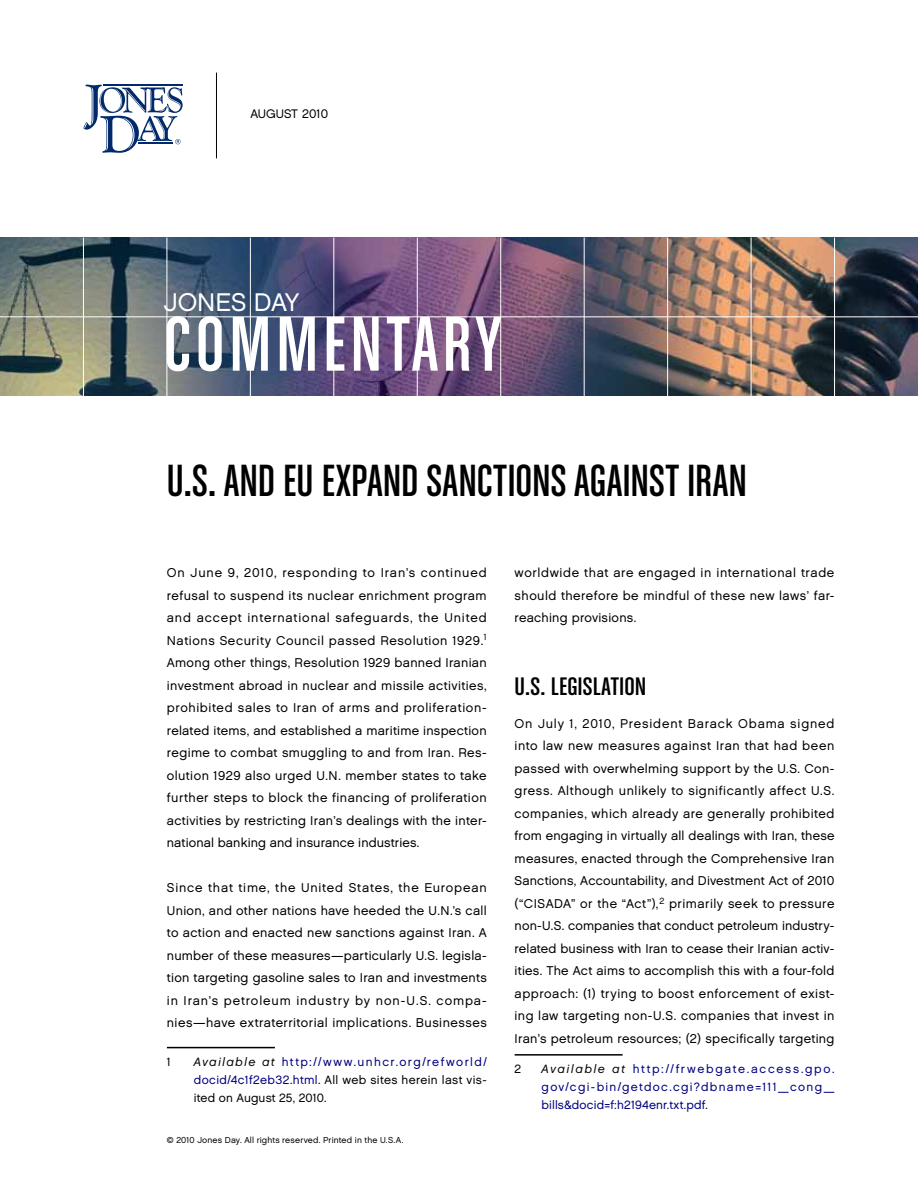
<style>
.page{position:relative;width:918px;height:1188px;background:#fff}
.page>*{position:absolute;margin:0;border:0;box-sizing:border-box;transform-origin:0 0}
.t1{font:82.5px "Chalet Comprime Cologne Sixty";letter-spacing:.055em;color:#fff}
.t2{font:48px "Chalet Comprime Cologne Sixty";letter-spacing:.01em;color:#000}
.t3{font:27px "Chalet Comprime Cologne Sixty";color:#000;scale:1.1 1}
.t4{font:25.5px "Chalet London Nineteen Sixty";letter-spacing:-.005em;color:#fff}
.t5{font:12.75px/22.5px "Chalet London Nineteen Sixty";letter-spacing:.025em;color:#000;text-align:justify}
.t6{font:12.3px "Chalet London Nineteen Sixty";color:#000}
.t7{font:12px/18px "Chalet London Nineteen Sixty";letter-spacing:.025em;color:#000080;text-align:justify}
.t8{font:12px "Chalet London Nineteen Sixty";color:#000}
.t9{font:8.7px "Chalet London Nineteen Sixty";letter-spacing:.02em;color:#000}
.s1{font-family:"Chalet Oblique London";color:#000}
.s2{color:#000}
</style>
<div class="page">
<img style="left:0;top:237px;width:918px;height:158px">
<hr style="left:167px;top:238px;width:1px;height:159px;background:#fff">
<hr style="left:83px;top:238px;width:1px;height:159px;background:#fff">
<hr style="left:250px;top:238px;width:1px;height:159px;background:#fff">
<hr style="left:334px;top:238px;width:1px;height:160px;background:#fff">
<hr style="left:417px;top:238px;width:1px;height:160px;background:#fff">
<hr style="left:500px;top:238px;width:1px;height:160px;background:#fff">
<hr style="left:584px;top:238px;width:1px;height:160px;background:#fff">
<hr style="left:667px;top:238px;width:1px;height:160px;background:#fff">
<hr style="left:751px;top:238px;width:1px;height:160px;background:#fff">
<hr style="left:834px;top:238px;width:1px;height:159px;background:#fff">
<hr style="left:0;top:317px;width:918px;height:1px;background:#fff">
<hr style="left:216px;top:73px;width:1px;height:85px;background:#000">
<svg style="left:83px;top:85px;width:100px;height:68px"></svg>
<hr style="left:167px;top:1047px;width:108px;height:1px;background:#000">
<hr style="left:515px;top:1054px;width:108px;height:2px;background:#000">
<p class="t6" style="left:250px;top:106px;width:79px">August 2010</p>
<h3 class="t4" style="left:164px;top:286px;width:137px">JONES DAY</h3>
<h1 class="t1" style="left:164px;top:299px;width:339px">COMMENTARY</h1>
<h2 class="t2" style="left:167px;top:454px;width:281px">U.S. AND EU EXPAN D SANCT</h2>
<h2 class="t2" style="left:507px;top:454px;width:195px">IONS AGAINST IRAN</h2>
<p class="t5" style="left:167px;top:561px;width:321px">On June 9, 2010, responding to Iran’s continued refusal to suspend its nuclear enrichment program and accept international safeguards, the United Nations Security Council passed Resolution 1929.<sup>1<br></sup>Among other things, Resolution 1929 banned Iranian investment abroad in nuclear and missile activities, prohibited sales to Iran of arms and proliferation&shy;related items, and established a maritime inspection regime to combat smuggling to and from Iran. Res&shy;olution 1929 also urged U.N. member states to take further steps to block the financing of proliferation activities by restricting Iran’s dealings with the inter&shy;national banking and insurance industries.</p>
<p class="t5" style="left:167px;top:876px;width:321px">Since that time, the United States, the European Union, and other nations have heeded the U.N.’s call to action and enacted new sanctions against Iran. A number of these measures—particularly U.S. legisla&shy;tion targeting gasoline sales to Iran and investments in Iran’s petroleum industry by non-U.S. compa&shy;nies—have extraterritorial implications. Businesses</p>
<p class="t8" style="left:167px;top:1054px;width:6px">1</p>
<p class="t7" style="left:194px;top:1052px;width:294px"><span class="s1">Available at</span> http://www.unhcr.org/refworld/ docid/4c1f2eb32.html<span class="s2">. All web sites herein last vis&shy;ited on August 25, 2010.</span></p>
<p class="t9" style="left:167px;top:1134px;width:238px">© 2010 Jones Day. All rights reserved. Printed in the U.S.A.</p>
<p class="t5" style="left:515px;top:561px;width:321px">worldwide that are engaged in international trade should therefore be mindful of these new laws’ far&shy;reaching provisions.</p>
<h3 class="t3" style="left:515px;top:671px;width:105px">U.S. LEGISLATION</h3>
<p class="t5" style="left:515px;top:712px;width:321px">On July 1, 2010, President Barack Obama signed into law new measures against Iran that had been passed with overwhelming support by the U.S. Con&shy;gress. Although unlikely to significantly affect U.S. companies, which already are generally prohibited from engaging in virtually all dealings with Iran, these measures, enacted through the Comprehensive Iran Sanctions, Accountability, and Divestment Act of 2010 (“CISADA” or the “Act”),<sup>2</sup> primarily seek to pressure non-U.S. companies that conduct petroleum industry&shy;related business with Iran to cease their Iranian activ&shy;ities. The Act aims to accomplish this with a four-fold approach: (1) trying to boost enforcement of exist&shy;ing law targeting non-U.S. companies that invest in Iran’s petroleum resources; (2) specifically targeting</p>
<p class="t8" style="left:515px;top:1061px;width:8px">2</p>
<p class="t7" style="left:542px;top:1060px;width:294px"><span class="s1">Available at</span> http://frwebgate.access.gpo. gov/cgi-bin/getdoc.cgi?dbname=111_cong_ bills&amp;docid=f:h2194enr.txt.pdf<span class="s2">.</span></p>
</div>
